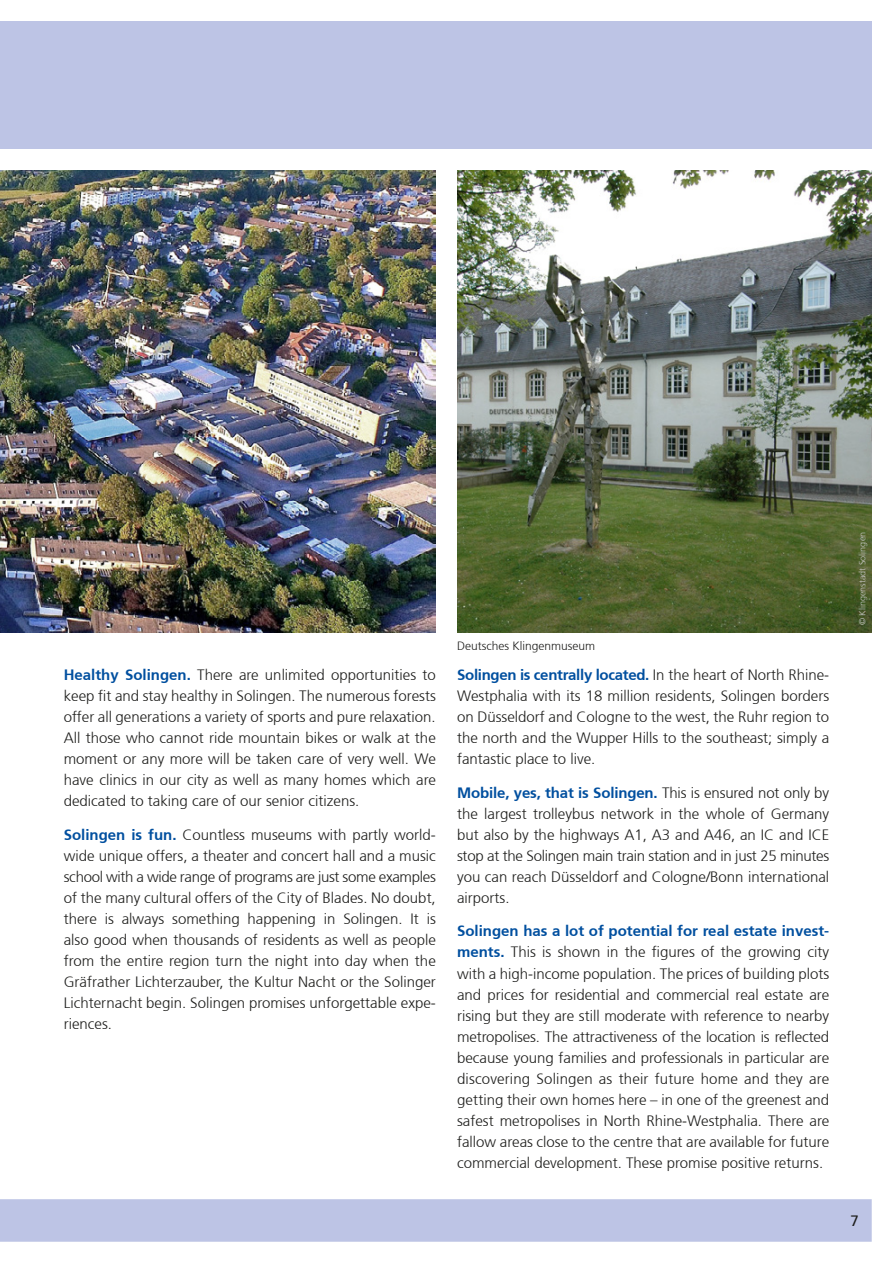
<style>
.page{position:relative;width:893px;height:1263px;background:#fff}
.page>*{position:absolute;margin:0;border:0;box-sizing:border-box;transform-origin:0 0}
.t1{font:300 15px/21px "Frutiger";color:#1d1d1b;text-align:justify}
.t2{font:15px "Frutiger";color:#1d1d1b}
.t3{font:300 12px "Frutiger";color:#1d1d1b}
.t4{font:300 9px "Frutiger";color:#c7c7c6}
.s1{font-weight:700;color:#004f9f}
</style>
<div class="page">
<div style="left:0;top:1199px;width:872px;height:43px;background:#bdc4e5"></div>
<div style="left:0;top:21px;width:872px;height:128px;background:#bdc4e5"></div>
<img style="left:0;top:170px;width:436px;height:462px">
<img style="left:457px;top:170px;width:415px;height:462px">
<p class="t1" style="left:64px;top:664px;width:374px"><span class="s1">Healthy Solingen.</span> There are unlimited opportunities to keep fit and stay healthy in Solingen. The numerous forests offer all generations a variety of sports and pure relaxation.<br>All those who cannot ride mountain bikes or walk at the moment or any more will be taken care of very well. We have clinics in our city as well as many homes which are dedicated to taking care of our senior citizens.</p>
<p class="t1" style="left:64px;top:824px;width:374px"><span class="s1">Solingen is fun.</span> Countless museums with partly world&shy;wide unique offers, a theater and concert hall and a music school with a wide range of programs are just some examples of the many cultural offers of the City of Blades. No doubt, there is always something happening in Solingen. It is also good when thousands of residents as well as people from the entire region turn the night into day when the Gräfrather Lichterzauber, the Kultur Nacht or the Solinger Lichternacht begin. Solingen promises unforgettable expe&shy;riences.</p>
<p class="t3" style="left:457px;top:639px;width:140px">Deutsches Klingenmuseum</p>
<p class="t1" style="left:457px;top:664px;width:374px"><span class="s1">Solingen is centrally located.</span> In the heart of North Rhine-Westphalia with its 18 million residents, Solingen borders on Düsseldorf and Cologne to the west, the Ruhr region to the north and the Wupper Hills to the southeast; simply a fantastic place to live.</p>
<p class="t1" style="left:457px;top:782px;width:374px"><span class="s1">Mobile, yes, that is Solingen.</span> This is ensured not only by the largest trolleybus network in the whole of Germany but also by the highways A1, A3 and A46, an IC and ICE stop at the Solingen main train station and in just 25 minutes you can reach Düsseldorf and Cologne/Bonn international airports.</p>
<p class="t1" style="left:457px;top:921px;width:374px"><span class="s1">Solingen has a lot of potential for real estate invest&shy;ments.</span> This is shown in the figures of the growing city with a high-income population. The prices of building plots and prices for residential and commercial real estate are rising but they are still moderate with reference to nearby metropolises. The attractiveness of the location is reflected because young families and professionals in particular are discovering Solingen as their future home and they are getting their own homes here – in one of the greenest and safest metropolises in North Rhine-Westphalia. There are fallow areas close to the centre that are available for future commercial development. These promise positive returns.</p>
<p class="t4" style="left:857px;top:625px;width:95px;rotate:-90deg">© Klingenstadt Solingen</p>
<p class="t2" style="left:851px;top:1212px;width:10px">7</p>
</div>
